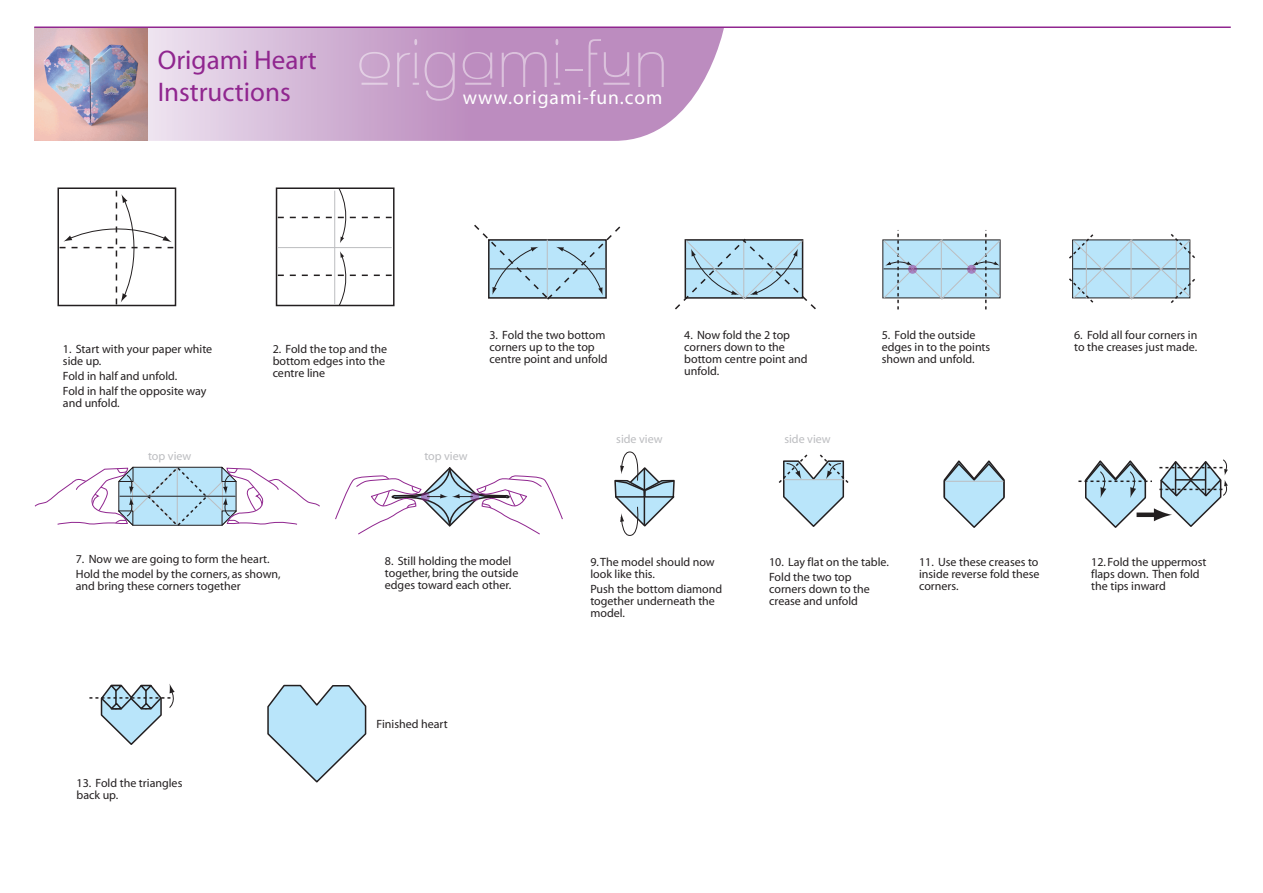
<style>
.page{position:relative;width:1263px;height:893px;background:#fff}
.page>*{position:absolute;margin:0;border:0;box-sizing:border-box;transform-origin:0 0}
.t1{font:27px/32.4px "Myriad";color:#90268f}
.t2{font:19.5px "Myriad";letter-spacing:.05em;color:#fff}
.t3{font:12px/12px "Myriad";color:#231f20}
.t4{font:12px "Myriad";color:#bcbdc0}
</style>
<div class="page">
<svg style="left:148px;top:28px;width:576px;height:113px;background:#cfaed2"></svg>
<img style="left:34px;top:28px;width:114px;height:113px">
<svg style="left:359px;top:52px;width:31px;height:33px"></svg>
<svg style="left:414px;top:39px;width:3px;height:6px"></svg>
<svg style="left:397px;top:53px;width:22px;height:34px"></svg>
<svg style="left:425px;top:52px;width:30px;height:49px"></svg>
<svg style="left:463px;top:52px;width:29px;height:33px"></svg>
<svg style="left:502px;top:52px;width:45px;height:35px;background:#c195c4"></svg>
<svg style="left:554px;top:39px;width:76px;height:48px;background:#bf92c2"></svg>
<svg style="left:638px;top:52px;width:26px;height:35px"></svg>
<hr style="left:34px;top:27px;width:1197px;height:1px;background:#90268f">
<div style="left:57px;top:187px;width:119px;height:119px;border:2px solid #231f20"></div>
<svg style="left:60px;top:191px;width:113px;height:113px"></svg>
<div style="left:276px;top:187px;width:118px;height:119px;border:2px solid #231f20"></div>
<hr style="left:334px;top:191px;width:1px;height:113px;background:#bcbdc0">
<hr style="left:278px;top:247px;width:114px;height:1px;background:#bcbdc0">
<svg style="left:278px;top:251px;width:114px;height:56px"></svg>
<svg style="left:278px;top:188px;width:114px;height:55px"></svg>
<svg style="left:474px;top:224px;width:147px;height:76px"></svg>
<svg style="left:675px;top:238px;width:141px;height:72px"></svg>
<svg style="left:882px;top:230px;width:119px;height:79px"></svg>
<svg style="left:1069px;top:234px;width:126px;height:69px"></svg>
<svg style="left:34px;top:466px;width:286px;height:60px"></svg>
<svg style="left:335px;top:467px;width:228px;height:68px"></svg>
<svg style="left:614px;top:451px;width:61px;height:85px"></svg>
<svg style="left:778px;top:454px;width:71px;height:73px"></svg>
<svg style="left:943px;top:460px;width:62px;height:68px"></svg>
<hr style="left:946px;top:481px;width:57px;height:1px;background:#bcbdc0">
<svg style="left:1078px;top:459px;width:150px;height:69px"></svg>
<svg style="left:89px;top:684px;width:86px;height:61px"></svg>
<svg style="left:267px;top:684px;width:100px;height:99px"></svg>
<h1 class="t1" style="left:158px;top:45px;width:161px">Origami Heart<br>Instructions</h1>
<h2 class="t2" style="left:463px;top:88px;width:201px">www.origami-fun.com</h2>
<p class="t3" style="left:63px;top:343px;width:151px">1. Start with your paper white side up.</p>
<p class="t3" style="left:63px;top:369px;width:145px;line-height:15px">Fold in half and unfold.<br>Fold in half the opposite way</p>
<p class="t3" style="left:63px;top:397px;width:58px">and unfold.</p>
<p class="t3" style="left:273px;top:343px;width:116px">2. Fold the top and the bottom edges into the centre line</p>
<p class="t3" style="left:489px;top:330px;width:120px">3. Fold the two bottom corners up to the top centre point and unfold</p>
<p class="t3" style="left:684px;top:330px;width:125px">4. Now fold the 2 top corners down to the bottom centre point and unfold.</p>
<p class="t3" style="left:882px;top:330px;width:110px">5. Fold the outside edges in to the points shown and unfold.</p>
<p class="t3" style="left:1074px;top:330px;width:125px">6. Fold all four corners in to the creases just made.</p>
<p class="t4" style="left:616px;top:433px;width:48px">side view</p>
<p class="t4" style="left:784px;top:433px;width:48px">side view</p>
<p class="t4" style="left:148px;top:450px;width:45px">top view</p>
<p class="t4" style="left:424px;top:450px;width:45px">top view</p>
<p class="t3" style="left:76px;top:552px;width:206px;line-height:15px">7. Now we are going to form the heart.<br>Hold the model by the corners, as shown,</p>
<p class="t3" style="left:76px;top:581px;width:166px">and bring these corners together</p>
<p class="t3" style="left:77px;top:777px;width:107px">13. Fold the triangles back up.</p>
<p class="t3" style="left:385px;top:555px;width:135px">8. Still holding the model together, bring the outside edges toward each other.</p>
<p class="t3" style="left:590px;top:557px;width:126px">9. The model should now look like this.</p>
<p class="t3" style="left:590px;top:584px;width:133px">Push the bottom diamond together underneath the model.</p>
<p class="t3" style="left:377px;top:718px;width:73px">Finished heart</p>
<p class="t3" style="left:769px;top:555px;width:121px;line-height:15px">10. Lay flat on the table.<br>Fold the two top</p>
<p class="t3" style="left:769px;top:584px;width:102px">corners down to the crease and unfold</p>
<p class="t3" style="left:919px;top:557px;width:122px;text-align:justify">11. Use these creases to inside reverse fold these corners.</p>
<p class="t3" style="left:1091px;top:557px;width:117px">12. Fold the uppermost flaps down. Then fold the tips inward</p>
</div>
